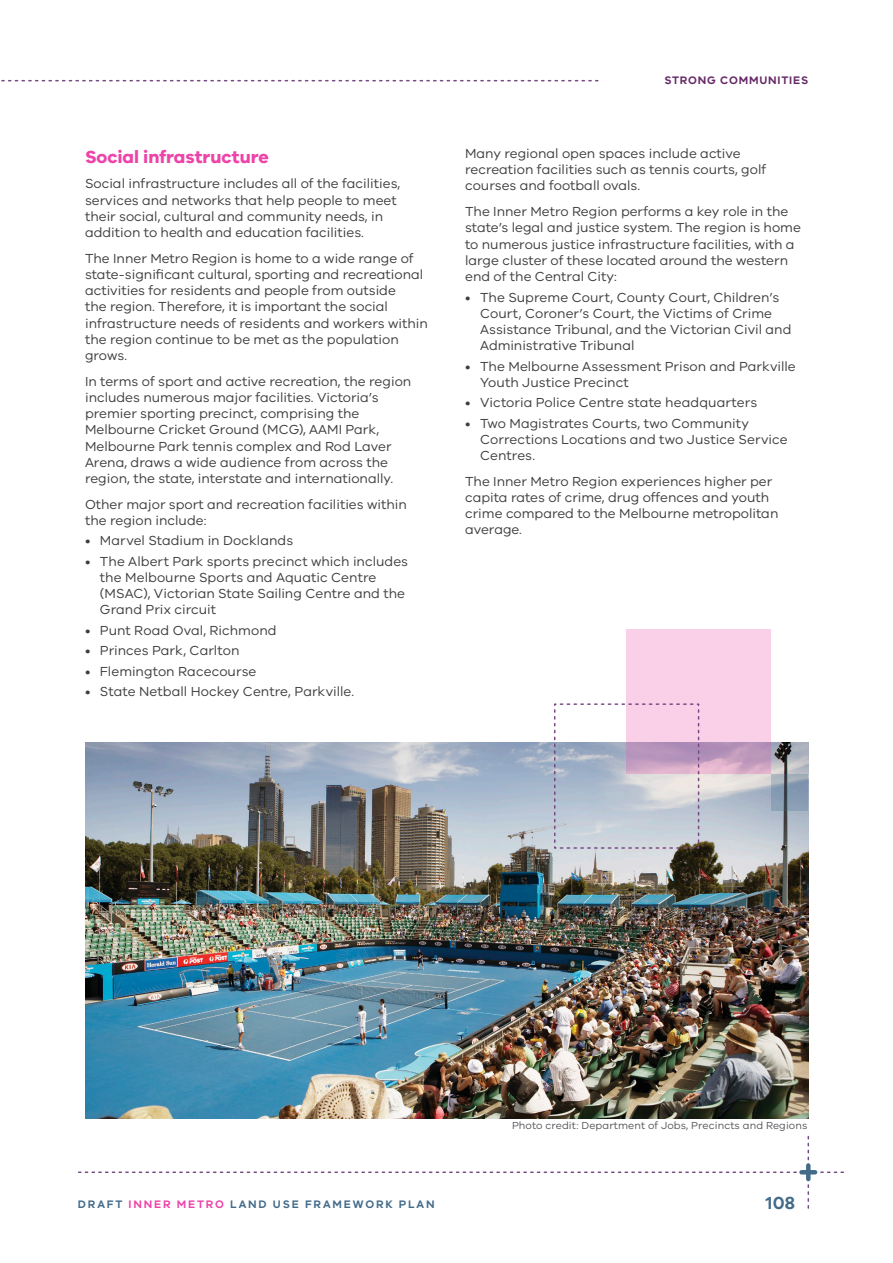
<style>
.page{position:relative;width:893px;height:1263px;background:#fff}
.page>*{position:absolute;margin:0;border:0;box-sizing:border-box;transform-origin:0 0}
.Heading_2{font:700 18px "VIC";color:#ee43a9}
.t1{font:600 18px "VIC";color:#436b8a}
.Body{font:13.5px/16.2px "VIC";color:#3e3e3f}
.t2{font:600 11.25px "VIC";letter-spacing:.16em;color:#436b8a}
.t3{font:600 11.25px "VIC";letter-spacing:.07em;color:#652766}
.Body-2{font:10.5px "VIC";letter-spacing:.01em;color:#54555a}
.s1{color:#ee43a9}
</style>
<div class="page">
<svg style="left:79px;top:1136px;width:764px;height:72px"></svg>
<hr style="left:801px;top:1170px;width:14px;height:4px;background:#436b8a">
<svg style="left:806px;top:1165px;width:4px;height:14px"></svg>
<svg style="left:1px;top:80px;width:597px;height:1px"></svg>
<img style="left:85px;top:742px;width:723px;height:376px">
<svg style="left:627px;top:629px;width:144px;height:145px;background:#f2c8e2"></svg>
<svg style="left:553px;top:703px;width:147px;height:146px;background:#cdc8d7"></svg>
<svg style="left:771px;top:774px;width:36px;height:36px"></svg>
<p class="Heading_2" style="left:85px;top:145px;width:185px">Social infrastructure</p>
<p class="Body" style="left:85px;top:175px;width:317px">Social infrastructure includes all of the facilities, services and networks that help people to meet their social, cultural and community needs, in addition to health and education facilities.</p>
<p class="Body" style="left:85px;top:250px;width:344px">The Inner Metro Region is home to a wide range of state-significant cultural, sporting and recreational activities for residents and people from outside<br>the region. Therefore, it is important the social infrastructure needs of residents and workers within the region continue to be met as the population grows.</p>
<p class="Body" style="left:85px;top:373px;width:328px">In terms of sport and active recreation, the region includes numerous major facilities. Victoria’s premier sporting precinct, comprising the Melbourne Cricket Ground (MCG), AAMI Park, Melbourne Park tennis complex and Rod Laver Arena, draws a wide audience from across the region, the state, interstate and internationally.</p>
<p class="Body" style="left:85px;top:496px;width:323px">Other major sport and recreation facilities within the region include:</p>
<p class="Body" style="left:85px;top:532px;width:210px">• Marvel Stadium in Docklands</p>
<p class="Body" style="left:100px;top:553px;width:310px;text-indent:-15px">• The Albert Park sports precinct which includes the Melbourne Sports and Aquatic Centre (MSAC), Victorian State Sailing Centre and the Grand Prix circuit</p>
<p class="Body" style="left:85px;top:622px;width:193px">• Punt Road Oval, Richmond</p>
<p class="Body" style="left:85px;top:642px;width:156px">• Princes Park, Carlton</p>
<p class="Body" style="left:85px;top:663px;width:173px">• Flemington Racecourse</p>
<p class="Body" style="left:85px;top:683px;width:271px">• State Netball Hockey Centre, Parkville.</p>
<p class="t3" style="left:664px;top:73px;width:17px">STRO</p>
<p class="t3" style="left:698px;top:73px;width:42px">NG COMM</p>
<p class="t3" style="left:759px;top:73px;width:42px">UNITIES</p>
<p class="Body" style="left:465px;top:145px;width:303px">Many regional open spaces include active recreation facilities such as tennis courts, golf courses and football ovals.</p>
<p class="Body" style="left:465px;top:203px;width:337px">The Inner Metro Region performs a key role in the state’s legal and justice system. The region is home to numerous justice infrastructure facilities, with a large cluster of these located around the western end of the Central City:</p>
<p class="Body" style="left:480px;top:288px;width:313px;text-indent:-15px">• The Supreme Court, County Court, Children’s Court, Coroner’s Court, the Victims of Crime Assistance Tribunal, and the Victorian Civil and Administrative Tribunal</p>
<p class="Body" style="left:480px;top:357px;width:317px;text-indent:-15px">• The Melbourne Assessment Prison and Parkville<br>Youth Justice Precinct</p>
<p class="Body" style="left:465px;top:394px;width:294px">• Victoria Police Centre state headquarters</p>
<p class="Body" style="left:480px;top:415px;width:309px;text-indent:-15px">• Two Magistrates Courts, two Community<br>Corrections Locations and two Justice Service<br>Centres.</p>
<p class="Body" style="left:465px;top:473px;width:315px">The Inner Metro Region experiences higher per capita rates of crime, drug offences and youth crime compared to the Melbourne metropolitan average.</p>
<p class="Body-2" style="left:512px;top:1119px;width:297px">Photo credit: Department of Jobs, Precincts and Regions</p>
<p class="t2" style="left:78px;top:1197px;width:358px">DRAFT <span class="s1">INNER METRO</span> LAND USE FRAMEWORK PLAN</p>
<h1 class="t1" style="left:766px;top:1191px;width:31px">108</h1>
</div>
